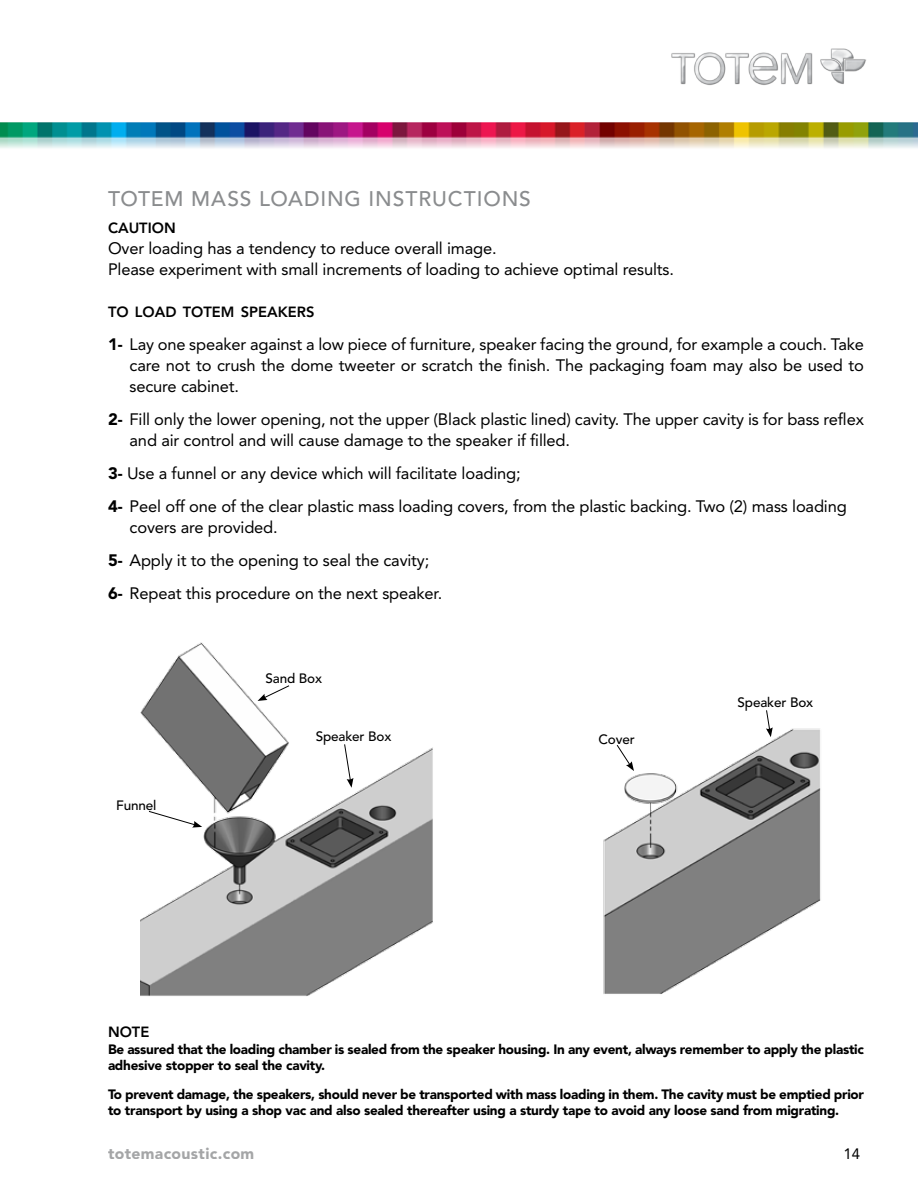
<style>
.page{position:relative;width:918px;height:1188px;background:#fff}
.page>*{position:absolute;margin:0;border:0;box-sizing:border-box;transform-origin:0 0}
.t1{font:500 21px "Avenir";color:#8a8c8e}
.t2{font:16.5px/21px "Avenir";letter-spacing:-.01em;color:#000}
.t3{font:900 15.75px "Avenir";letter-spacing:.02em;color:#757779}
.t4{font:15px "Avenir";color:#000}
.t5{font:800 14.7px "Avenir";color:#000}
.t6{font:900 13.5px/16.5px "Avenir";letter-spacing:-.02em;color:#000}
.t7{font:500 13.5px "Avenir";letter-spacing:-.01em;color:#000}
.s1{font-weight:900}
</style>
<div class="page">
<img style="left:671px;top:48px;width:195px;height:37px">
<img style="left:0;top:122px;width:918px;height:26px">
<img style="left:140px;top:642px;width:293px;height:354px">
<svg style="left:148px;top:810px;width:54px;height:18px"></svg>
<svg style="left:258px;top:685px;width:32px;height:16px"></svg>
<svg style="left:344px;top:743px;width:9px;height:45px"></svg>
<img style="left:603px;top:728px;width:218px;height:266px">
<svg style="left:766px;top:710px;width:7px;height:27px"></svg>
<svg style="left:616px;top:744px;width:18px;height:27px"></svg>
<p class="t1" style="left:108px;top:187px;width:424px">Totem Mass Loading I nstructions</p>
<p class="t5" style="left:108px;top:219px;width:69px">CAUTION</p>
<p class="t2" style="left:108px;top:238px;width:567px">Over loading has a tendency to reduce overall image.<br>Please experiment with small increments of loading to achieve optimal results.</p>
<p class="t5" style="left:108px;top:303px;width:208px">TO LOAD TOTEM SPEAKERS</p>
<p class="t2" style="left:130px;top:334px;width:736px;text-align:justify;text-indent:-22px"><span class="s1">1-</span> Lay one speaker against a low piece of furniture, speaker facing the ground, for example a couch. Take care not to crush the dome tweeter or scratch the finish. The packaging foam may also be used to secure cabinet.</p>
<p class="t2" style="left:130px;top:409px;width:736px;text-indent:-22px"><span class="s1">2-</span> Fill only the lower opening, not the upper (Black plastic lined) cavity. The upper cavity is for bass reflex and air control and will cause damage to the speaker if filled.</p>
<p class="t2" style="left:108px;top:457px;width:740px;line-height:33px"><span class="s1">3-</span> Use a funnel or any device which will facilitate loading;<br><span class="s1">4-</span> Peel off one of the clear plastic mass loading covers, from the plastic backing. Two (2) mass loading</p>
<p class="t2" style="left:108px;top:511px;width:336px;line-height:33px;text-indent:22px">covers are provided.<br><span class="s1">5-</span> Apply it to the opening to seal the cavity;<br><span class="s1">6-</span> Repeat this procedure on the next speaker.</p>
<p class="t7" style="left:116px;top:797px;width:42px">Funnel</p>
<p class="t7" style="left:266px;top:670px;width:58px">Sand Box</p>
<p class="t7" style="left:316px;top:729px;width:77px">Speaker Box</p>
<p class="t7" style="left:599px;top:732px;width:38px">Cover</p>
<p class="t7" style="left:738px;top:694px;width:77px">Speaker Box</p>
<p class="t5" style="left:108px;top:1023px;width:43px">NOTE</p>
<p class="t6" style="left:108px;top:1041px;width:757px">Be assured that the loading chamber is sealed from the speaker housing. In any event, always remember to apply the plastic adhesive stopper to seal the cavity.</p>
<p class="t6" style="left:108px;top:1086px;width:758px">To prevent damage, the speakers, should never be transported with mass loading in them. The cavity must be emptied prior to transport by using a shop vac and also sealed thereafter using a sturdy tape to avoid any loose sand from migrating.</p>
<p class="t3" style="left:108px;top:1143px;width:148px">totemacoustic.com</p>
<p class="t4" style="left:844px;top:1145px;width:18px">14</p>
</div>
